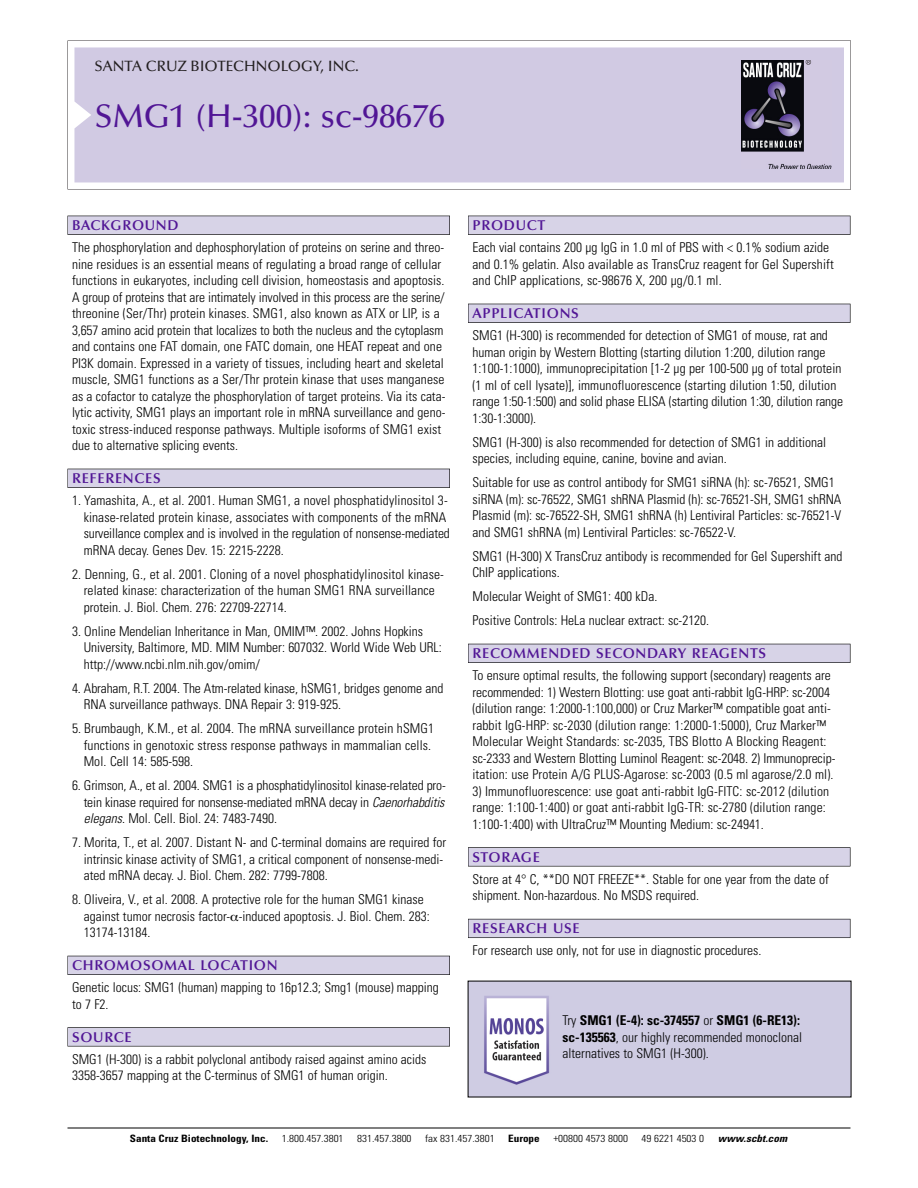
<style>
.page{position:relative;width:918px;height:1188px;background:#fff}
.page>*{position:absolute;margin:0;border:0;box-sizing:border-box;transform-origin:0 0}
.t1{font:500 33px "Optima";color:#511695}
.t2{font:500 15px "Optima";color:#231f20}
.t3{font:600 14.25px "Optima";letter-spacing:.05em;color:#511695}
.t4{font:300 condensed 13.5px/16.5px "Univers";color:#000}
.t5{font:300 condensed 10.2px "Univers";color:#000;scale:1.1 1}
.t6{font:700 condensed 10.2px "Univers";color:#000;scale:1.1 1}
.t7{font:italic 700 condensed 10.2px "Univers";letter-spacing:.005em;color:#000;scale:1.1 1}
.s1{font-style:italic}
.s2{font-weight:700}
</style>
<div class="page">
<svg style="left:68px;top:40px;width:783px;height:149px"></svg>
<div style="left:74px;top:47px;width:770px;height:135px;background:#d1cae3"></div>
<img style="left:741px;top:60px;width:90px;height:108px">
<div style="left:68px;top:216px;width:382px;height:19px;background:#525155"></div>
<div style="left:68px;top:216px;width:381px;height:18px;background:#d7d3e7"></div>
<div style="left:68px;top:469px;width:382px;height:19px;background:#515055"></div>
<div style="left:68px;top:469px;width:381px;height:18px;background:#d7d3e7"></div>
<div style="left:68px;top:956px;width:382px;height:19px;background:#525158"></div>
<div style="left:68px;top:956px;width:381px;height:18px;background:#d7d3e7"></div>
<div style="left:68px;top:1027px;width:382px;height:19px;background:#575759"></div>
<div style="left:68px;top:1028px;width:381px;height:18px;background:#d7d3e7"></div>
<div style="left:468px;top:216px;width:382px;height:19px;background:#525155"></div>
<div style="left:468px;top:216px;width:382px;height:18px;background:#d7d3e7"></div>
<div style="left:468px;top:304px;width:382px;height:19px;background:#515055"></div>
<div style="left:468px;top:304px;width:382px;height:18px;background:#d7d3e7"></div>
<div style="left:468px;top:644px;width:382px;height:19px;background:#525158"></div>
<div style="left:468px;top:644px;width:382px;height:18px;background:#d7d3e7"></div>
<div style="left:468px;top:847px;width:382px;height:19px;background:#575759"></div>
<div style="left:468px;top:848px;width:382px;height:18px;background:#d7d3e7"></div>
<div style="left:468px;top:919px;width:382px;height:19px;background:#5b5a62"></div>
<div style="left:468px;top:919px;width:382px;height:18px;background:#d7d3e7"></div>
<hr style="left:68px;top:1128px;width:782px;height:1px;background:#000">
<img style="left:470px;top:983px;width:379px;height:112px">
<p class="t2" style="left:94px;top:61px;width:266px">SANTA CRUZ BIOTECHNOLOGY, INC.</p>
<h1 class="t1" style="left:94px;top:103px;width:352px">SMG1 (H-300): sc-98676</h1>
<p class="t3" style="left:72px;top:219px;width:108px">BACKGROUND</p>
<p class="t4" style="left:72px;top:240px;width:375px">The phosphorylation and dephosphorylation of proteins on serine and threo&shy;nine residues is an essential means of regulating a broad range of cellular functions in eukaryotes, including cell division, homeostasis and apoptosis.<br>A group of proteins that are intimately involved in this process are the serine/ threonine (Ser/Thr) protein kinases. SMG1, also known as ATX or LIP, is a 3,657 amino acid protein that localizes to both the nucleus and the cytoplasm and contains one FAT domain, one FATC domain, one HEAT repeat and one PI3K domain. Expressed in a variety of tissues, including heart and skeletal muscle, SMG1 functions as a Ser/Thr protein kinase that uses manganese as a cofactor to catalyze the phosphorylation of target proteins. Via its cata&shy;lytic activity, SMG1 plays an important role in mRNA surveillance and geno&shy;toxic stress-induced response pathways. Multiple isoforms of SMG1 exist due to alternative splicing events.</p>
<p class="t3" style="left:72px;top:473px;width:90px">REFERENCES</p>
<p class="t4" style="left:84px;top:493px;width:368px;text-indent:-12px">1. Yamashita, A., et al. 2001. Human SMG1, a novel phosphatidylinositol 3- kinase-related protein kinase, associates with components of the mRNA surveillance complex and is involved in the regulation of nonsense-mediated mRNA decay. Genes Dev. 15: 2215-2228.</p>
<p class="t4" style="left:84px;top:567px;width:362px;text-indent:-12px">2. Denning, G., et al. 2001. Cloning of a novel phosphatidylinositol kinase&shy;related kinase: characterization of the human SMG1 RNA surveillance protein. J. Biol. Chem. 276: 22709-22714.</p>
<p class="t4" style="left:84px;top:624px;width:360px;text-indent:-12px">3. Online Mendelian Inheritance in Man, OMIM™. 2002. Johns Hopkins<br>University, Baltimore, MD. MIM Number: 607032. World Wide Web URL: http://www.ncbi.nlm.nih.gov/omim/</p>
<p class="t4" style="left:84px;top:681px;width:361px;text-indent:-12px">4. Abraham, R.T. 2004. The Atm-related kinase, hSMG1, bridges genome and<br>RNA surveillance pathways. DNA Repair 3: 919-925.</p>
<p class="t4" style="left:84px;top:721px;width:352px;text-indent:-12px">5. Brumbaugh, K.M., et al. 2004. The mRNA surveillance protein hSMG1 functions in genotoxic stress response pathways in mammalian cells.<br>Mol. Cell 14: 585-598.</p>
<p class="t4" style="left:84px;top:778px;width:364px;text-align:justify;text-indent:-12px">6. Grimson, A., et al. 2004. SMG1 is a phosphatidylinositol kinase-related pro&shy;tein kinase required for nonsense-mediated mRNA decay in <span class="s1">Caenorhabditis elegans</span>. Mol. Cell. Biol. 24: 7483-7490.</p>
<p class="t4" style="left:84px;top:835px;width:364px;text-indent:-12px">7. Morita, T., et al. 2007. Distant N- and C-terminal domains are required for intrinsic kinase activity of SMG1, a critical component of nonsense-medi&shy;ated mRNA decay. J. Biol. Chem. 282: 7799-7808.</p>
<p class="t4" style="left:84px;top:892px;width:348px;text-indent:-12px">8. Oliveira, V., et al. 2008. A protective role for the human SMG1 kinase against tumor necrosis factor- -induced apoptosis. J. Biol. Chem. 283:<br>13174-13184.</p>
<p class="t3" style="left:72px;top:960px;width:207px">CHROMOSOMAL LOCATION</p>
<p class="t4" style="left:72px;top:980px;width:368px">Genetic locus: SMG1 (human) mapping to 16p12.3; Smg1 (mouse) mapping to 7 F2.</p>
<p class="t3" style="left:72px;top:1031px;width:61px">SOURCE</p>
<p class="t4" style="left:72px;top:1052px;width:356px">SMG1 (H-300) is a rabbit polyclonal antibody raised against amino acids<br>3358-3657 mapping at the C-terminus of SMG1 of human origin.</p>
<p class="t3" style="left:473px;top:219px;width:74px">PRODUCT</p>
<p class="t4" style="left:473px;top:240px;width:363px">Each vial contains 200 µg IgG in 1.0 ml of PBS with &lt; 0.1% sodium azide and 0.1% gelatin. Also available as TransCruz reagent for Gel Supershift and ChIP applications, sc-98676 X, 200 µg/0.1 ml.</p>
<p class="t3" style="left:473px;top:308px;width:108px">APPLICATIONS</p>
<p class="t4" style="left:473px;top:328px;width:372px">SMG1 (H-300) is recommended for detection of SMG1 of mouse, rat and human origin by Western Blotting (starting dilution 1:200, dilution range 1:100-1:1000), immunoprecipitation [1-2 µg per 100-500 µg of total protein (1 ml of cell lysate)], immunofluorescence (starting dilution 1:50, dilution range 1:50-1:500) and solid phase ELISA (starting dilution 1:30, dilution range 1:30-1:3000).</p>
<p class="t4" style="left:473px;top:435px;width:355px">SMG1 (H-300) is also recommended for detection of SMG1 in additional species, including equine, canine, bovine and avian.</p>
<p class="t4" style="left:473px;top:475px;width:370px">Suitable for use as control antibody for SMG1 siRNA (h): sc-76521, SMG1 siRNA (m): sc-76522, SMG1 shRNA Plasmid (h): sc-76521-SH, SMG1 shRNA Plasmid (m): sc-76522-SH, SMG1 shRNA (h) Lentiviral Particles: sc-76521-V and SMG1 shRNA (m) Lentiviral Particles: sc-76522-V.</p>
<p class="t4" style="left:473px;top:549px;width:371px">SMG1 (H-300) X TransCruz antibody is recommended for Gel Supershift and<br>ChIP applications.</p>
<p class="t4" style="left:473px;top:586px;width:238px;line-height:24px">Molecular Weight of SMG1: 400 kDa.<br>Positive Controls: HeLa nuclear extract: sc-2120.</p>
<p class="t3" style="left:473px;top:648px;width:295px">RECOMMENDED SECONDARY REAGENTS</p>
<p class="t4" style="left:473px;top:668px;width:364px">To ensure optimal results, the following support (secondary) reagents are recommended: 1) Western Blotting: use goat anti-rabbit IgG-HRP: sc-2004 (dilution range: 1:2000-1:100,000) or Cruz Marker™ compatible goat anti&shy;rabbit IgG-HRP: sc-2030 (dilution range: 1:2000-1:5000), Cruz Marker™ Molecular Weight Standards: sc-2035, TBS Blotto A Blocking Reagent: sc-2333 and Western Blotting Luminol Reagent: sc-2048. 2) Immunoprecip&shy;itation: use Protein A/G PLUS-Agarose: sc-2003 (0.5 ml agarose/2.0 ml).</p>
<p class="t4" style="left:473px;top:784px;width:358px">3) Immunofluorescence: use goat anti-rabbit IgG-FITC: sc-2012 (dilution range: 1:100-1:400) or goat anti-rabbit IgG-TR: sc-2780 (dilution range:<br>1:100-1:400) with UltraCruz™ Mounting Medium: sc-24941.</p>
<p class="t3" style="left:473px;top:851px;width:69px">STORAGE</p>
<p class="t4" style="left:473px;top:872px;width:358px">Store at 4° C, **DO NOT FREEZE**. Stable for one year from the date of shipment. Non-hazardous. No MSDS required.</p>
<p class="t3" style="left:473px;top:923px;width:109px">RESEARCH USE</p>
<p class="t4" style="left:473px;top:943px;width:290px">For research use only, not for use in diagnostic procedures.</p>
<p class="t4" style="left:563px;top:1013px;width:241px">Try <span class="s2">SMG1 (E-4): sc-374557</span> or <span class="s2">SMG1 (6-RE13): sc-135563</span>, our highly recommended monoclonal alternatives to SMG1 (H-300).</p>
<p class="t6" style="left:130px;top:1135px;width:127px">Santa Cruz Biotechnology, Inc.</p>
<p class="t5" style="left:282px;top:1135px;width:58px">1.800.457.3801</p>
<p class="t5" style="left:357px;top:1135px;width:51px">831.457.3800</p>
<p class="t5" style="left:425px;top:1135px;width:65px">fax 831.457.3801</p>
<p class="t6" style="left:508px;top:1135px;width:30px">Europe</p>
<p class="t5" style="left:553px;top:1135px;width:69px">+00800 4573 8000</p>
<p class="t5" style="left:642px;top:1135px;width:58px">49 6221 4503 0</p>
<p class="t7" style="left:718px;top:1135px;width:64px">www.scbt.com</p>
</div>
